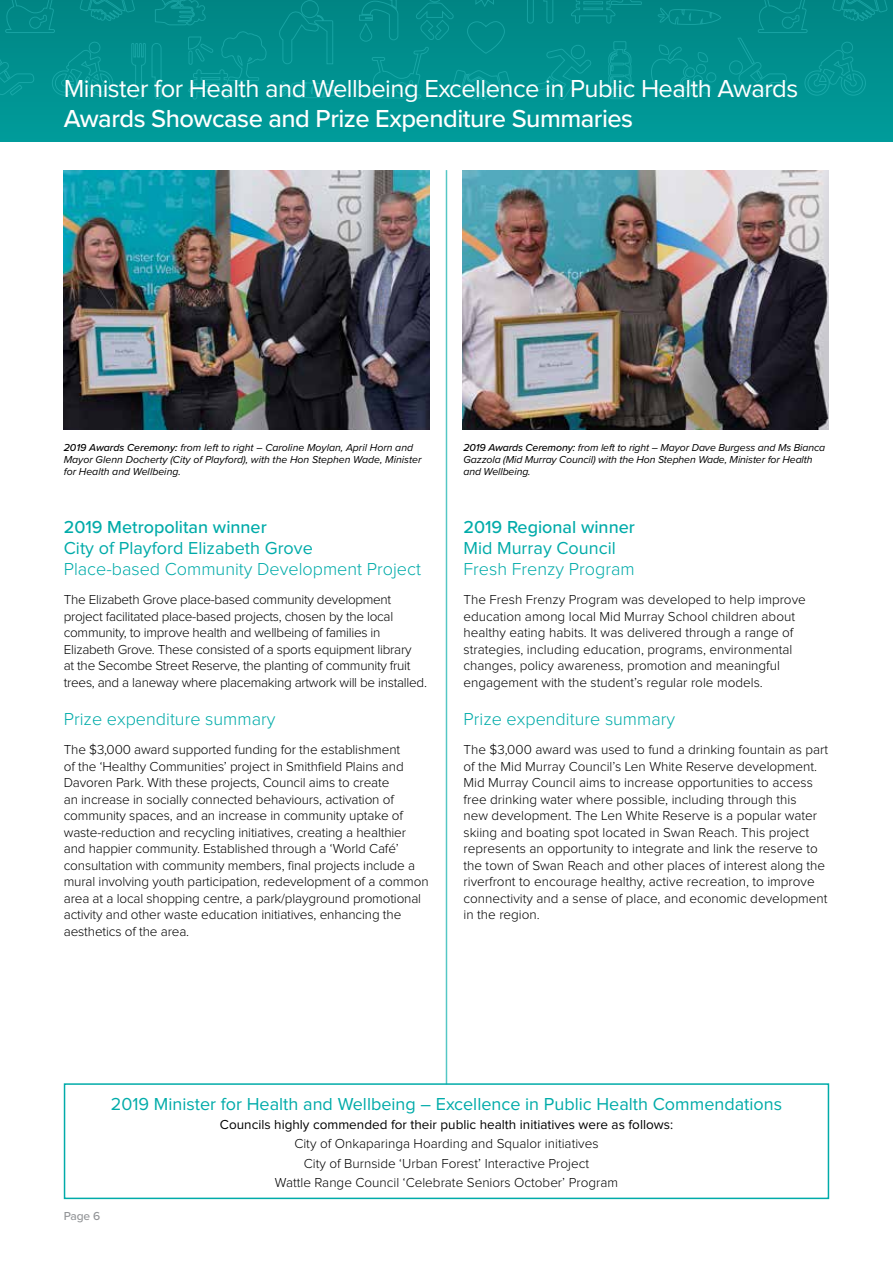
<style>
.page{position:relative;width:893px;height:1263px;background:#fff}
.page>*{position:absolute;margin:0;border:0;box-sizing:border-box;transform-origin:0 0}
.t1{font:25.5px "Proxima Nova";letter-spacing:-.02em;color:#fff}
.t2{font:500 25.5px "Proxima Nova";letter-spacing:-.02em;color:#fff}
.t3{font:18px "Proxima Nova";color:#00aba9}
.t4{font:300 18px "Proxima Nova";color:#00aba9}
.t5{font:500 18px "Proxima Nova";color:#00aba9}
.t6{font:300 13.5px/16.5px "Proxima Nova";color:#000}
.t7{font:300 13.5px/16.5px "Proxima Nova";letter-spacing:-.02em;color:#000}
.t8{font:13.5px "Proxima Nova";color:#000}
.t9{font:500 12px "Proxima Nova";color:#939598}
.t10{font:italic 10.5px/12px "Proxima Nova";color:#000}
.s1{font-weight:500}
</style>
<div class="page">
<div style="left:0;top:0;width:893px;height:141px;background:#009897"></div>
<svg style="left:0;top:0;width:131px;height:96px"></svg>
<svg style="left:131px;top:0;width:757px;height:100px"></svg>
<img style="left:64px;top:170px;width:365px;height:259px">
<img style="left:462px;top:170px;width:366px;height:259px">
<div style="left:64px;top:1083px;width:765px;height:116px;border:2px solid #00aba9"></div>
<hr style="left:446px;top:170px;width:1px;height:914px;background:#00aba9">
<h1 class="t1" style="left:64px;top:74px;width:736px">Minister for Health and Wellbeing Excellence in Public Health Awards</h1>
<h1 class="t2" style="left:64px;top:99px;width:571px">Awards Showcase and Prize Expenditure Summaries</h1>
<p class="t10" style="left:64px;top:441px;width:359px"><span class="s1">2019 Awards Ceremony:</span> from left to right – Caroline Moylan, April Horn and<br>Mayor Glenn Docherty (City of Playford), with the Hon Stephen Wade, Minister for Health and Wellbeing.</p>
<h2 class="t5" style="left:64px;top:514px;width:205px">2019 Metropolitan winner</h2>
<h2 class="t3" style="left:64px;top:538px;width:251px">City of Playford Elizabeth Grove</h2>
<h2 class="t4" style="left:64px;top:561px;width:359px">Place-based Community Development Project</h2>
<p class="t7" style="left:64px;top:592px;width:365px">The Elizabeth Grove place-based community development project facilitated place-based projects, chosen by the local community, to improve health and wellbeing of families in Elizabeth Grove. These consisted of a sports equipment library<br>at the Secombe Street Reserve, the planting of community fruit trees, and a laneway where placemaking artwork will be installed.</p>
<h2 class="t4" style="left:64px;top:711px;width:213px">Prize expenditure summary</h2>
<p class="t6" style="left:64px;top:742px;width:366px">The $3,000 award supported funding for the establishment<br>of the ‘Healthy Communities’ project in Smithfield Plains and Davoren Park. With these projects, Council aims to create<br>an increase in socially connected behaviours, activation of community spaces, and an increase in community uptake of waste-reduction and recycling initiatives, creating a healthier and happier community. Established through a ‘World Café’ consultation with community members, final projects include a mural involving youth participation, redevelopment of a common area at a local shopping centre, a park/playground promotional activity and other waste education initiatives, enhancing the aesthetics of the area.</p>
<p class="t10" style="left:463px;top:441px;width:363px"><span class="s1">2019 Awards Ceremony:</span> from left to right – Mayor Dave Burgess and Ms Bianca<br>Gazzola (Mid Murray Council) with the Hon Stephen Wade, Minister for Health and Wellbeing.</p>
<h2 class="t5" style="left:463px;top:514px;width:173px">2019 Regional winner</h2>
<h2 class="t3" style="left:463px;top:538px;width:154px">Mid Murray Council</h2>
<h2 class="t4" style="left:463px;top:561px;width:173px">Fresh Frenzy Program</h2>
<p class="t6" style="left:463px;top:592px;width:344px">The Fresh Frenzy Program was developed to help improve education among local Mid Murray School children about healthy eating habits. It was delivered through a range of strategies, including education, programs, environmental changes, policy awareness, promotion and meaningful engagement with the student’s regular role models.</p>
<h2 class="t4" style="left:463px;top:711px;width:213px">Prize expenditure summary</h2>
<p class="t6" style="left:463px;top:742px;width:366px">The $3,000 award was used to fund a drinking fountain as part of the Mid Murray Council’s Len White Reserve development.<br>Mid Murray Council aims to increase opportunities to access free drinking water where possible, including through this<br>new development. The Len White Reserve is a popular water skiing and boating spot located in Swan Reach. This project represents an opportunity to integrate and link the reserve to the town of Swan Reach and other places of interest along the riverfront to encourage healthy, active recreation, to improve connectivity and a sense of place, and economic development in the region.</p>
<p class="t9" style="left:64px;top:1207px;width:38px">Page 6</p>
<h2 class="t3" style="left:111px;top:1094px;width:673px">2019 Minister for Health and Wellbeing – Excellence in Public Health Commendations</h2>
<p class="t8" style="left:220px;top:1117px;width:455px">Councils highly commended for their public health initiatives were as follows:</p>
<p class="t6" style="left:275px;top:1135px;width:345px;line-height:19.2px;text-align:center">City of Onkaparinga Hoarding and Squalor initiatives<br>City of Burnside ‘Urban Forest’ Interactive Project<br>Wattle Range Council ‘Celebrate Seniors October’ Program</p>
</div>
